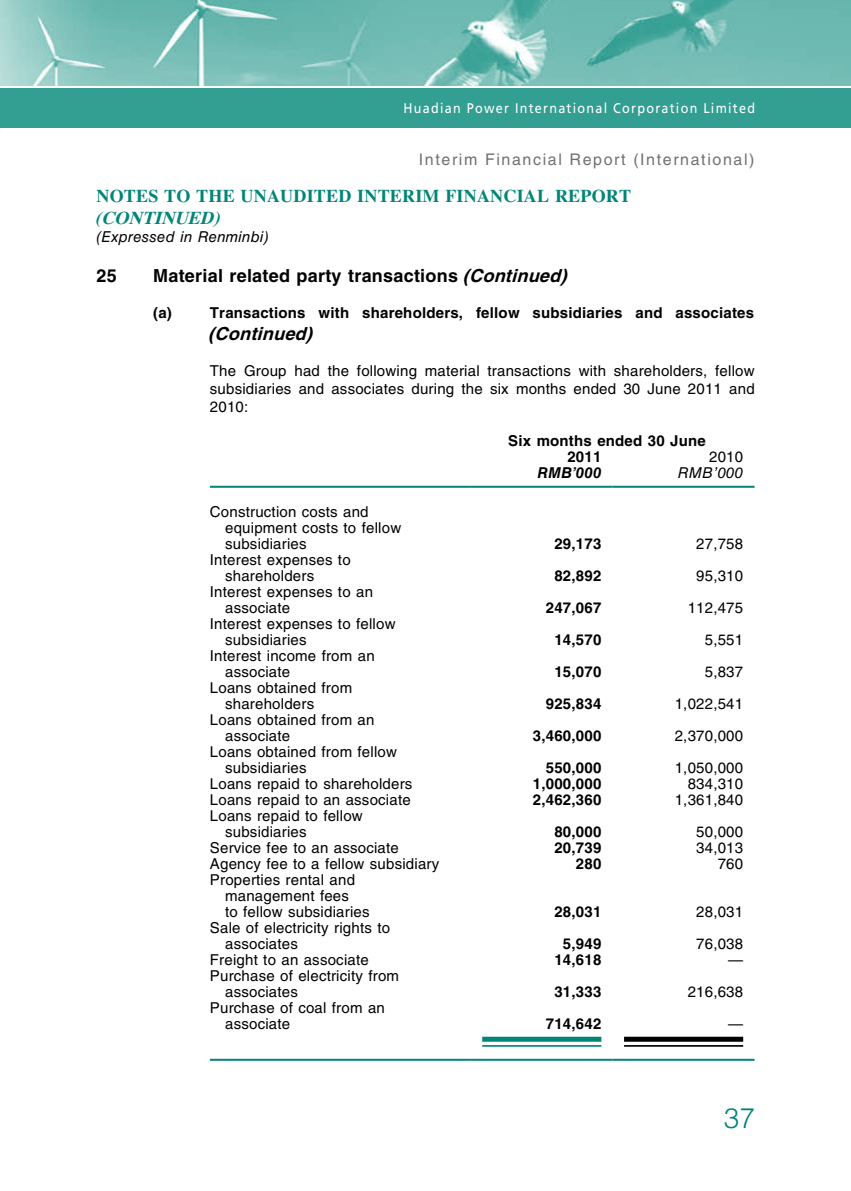
<style>
.page{position:relative;width:851px;height:1191px;background:#fff}
.page>*{position:absolute;margin:0;border:0;box-sizing:border-box;transform-origin:0 0}
.t1{font:300 28px "Helvetica LT Std";color:#008577}
._03_Subhead_1{font:700 18px/22px "Times LT Std";letter-spacing:.01em;color:#008577}
._04_Subhead_2{font:700 18px "Helvetica LT Std";letter-spacing:.015em;color:#000}
._05_Subhead_3{font:italic 700 18px "Helvetica LT Std";color:#000}
.t2{font:16px "Helvetica LT Std";letter-spacing:.1em;color:#727171}
._01_Body_Text{font:15px/18px "Helvetica LT Std";letter-spacing:.015em;color:#000;text-align:justify}
._01_Body_Text-2{font:700 15px "Helvetica LT Std";letter-spacing:.015em;color:#000}
._05_Subhead_3-2{font:700 15px "Helvetica LT Std";letter-spacing:.015em;color:#000}
._01_Body_Text-3{font:italic 15px "Helvetica LT Std";letter-spacing:.015em;color:#000}
._01_Body_Text-4{font:italic 700 15px "Helvetica LT Std";letter-spacing:.015em;color:#000}
.t3{font:14px "Frutiger LT Std";letter-spacing:.1em;color:#fff;scale:.9 1}
.s1{font-style:italic}
</style>
<div class="page">
<img style="left:163px;top:0;width:687px;height:85px">
<div style="left:0;top:89px;width:850px;height:39px;background:#339e92"></div>
<img style="left:0;top:0;width:163px;height:85px">
<hr style="left:210px;top:486px;width:261px;height:2px;background:#008577">
<hr style="left:471px;top:486px;width:141px;height:2px;background:#008577">
<hr style="left:612px;top:486px;width:142px;height:2px;background:#008577">
<div style="left:482px;top:1036px;width:119px;height:5px;background:#008577"></div>
<hr style="left:482px;top:1045px;width:119px;height:1px;background:#008577">
<div style="left:624px;top:1036px;width:119px;height:5px;background:#000"></div>
<hr style="left:624px;top:1045px;width:119px;height:1px;background:#000">
<hr style="left:210px;top:1058px;width:261px;height:2px;background:#008577">
<hr style="left:471px;top:1058px;width:141px;height:2px;background:#008577">
<hr style="left:612px;top:1058px;width:142px;height:2px;background:#008577">
<p class="t3" style="left:403px;top:100px;width:392px">Huadian Power International Corporation Limited</p>
<p class="t2" style="left:419px;top:150px;width:337px">Interim Financial Report (International)</p>
<p class="_03_Subhead_1" style="left:95px;top:185px;width:537px">NOTES TO THE UNAUDITED INTERIM FINANCIAL REPORT <span class="s1">(CONTINUED)</span></p>
<p class="_01_Body_Text-3" style="left:96px;top:228px;width:174px">(Expressed in Renminbi)</p>
<p class="_04_Subhead_2" style="left:96px;top:265px;width:22px">25</p>
<p class="_04_Subhead_2" style="left:153px;top:265px;width:420px">Material related party transactions <span class="s1">(Continued)</span></p>
<p class="_05_Subhead_3-2" style="left:153px;top:304px;width:20px">(a)</p>
<p class="_05_Subhead_3-2" style="left:210px;top:304px;width:545px">Transactions with shareholders, fellow subsidiaries and associates</p>
<p class="_05_Subhead_3" style="left:208px;top:323px;width:111px">(Continued)</p>
<p class="_01_Body_Text" style="left:210px;top:362px;width:546px">The Group had the following material transactions with shareholders, fellow subsidiaries and associates during the six months ended 30 June 2011 and 2010:</p>
<p class="_01_Body_Text-2" style="left:508px;top:432px;width:199px">Six months ended 30 June</p>
<p class="_01_Body_Text-2" style="left:567px;top:448px;width:35px">2011</p>
<p class="_01_Body_Text" style="left:709px;top:448px;width:35px">2010</p>
<p class="_01_Body_Text-4" style="left:537px;top:464px;width:65px">RMB’000</p>
<p class="_01_Body_Text-3" style="left:677px;top:464px;width:67px">RMB’000</p>
<p class="_01_Body_Text" style="left:210px;top:503px;width:160px">Construction costs and</p>
<p class="_01_Body_Text" style="left:225px;top:519px;width:177px">equipment costs to fellow</p>
<p class="_01_Body_Text" style="left:225px;top:535px;width:83px">subsidiaries</p>
<p class="_01_Body_Text-2" style="left:554px;top:535px;width:48px">29,173</p>
<p class="_01_Body_Text" style="left:696px;top:535px;width:48px">27,758</p>
<p class="_01_Body_Text" style="left:210px;top:551px;width:142px">Interest expenses to</p>
<p class="_01_Body_Text" style="left:225px;top:567px;width:91px">shareholders</p>
<p class="_01_Body_Text-2" style="left:554px;top:567px;width:48px">82,892</p>
<p class="_01_Body_Text" style="left:696px;top:567px;width:48px">95,310</p>
<p class="_01_Body_Text" style="left:210px;top:583px;width:165px">Interest expenses to an</p>
<p class="_01_Body_Text" style="left:225px;top:599px;width:67px">associate</p>
<p class="_01_Body_Text-2" style="left:545px;top:599px;width:57px">247,067</p>
<p class="_01_Body_Text" style="left:687px;top:599px;width:57px">112,475</p>
<p class="_01_Body_Text" style="left:210px;top:615px;width:187px">Interest expenses to fellow</p>
<p class="_01_Body_Text" style="left:225px;top:631px;width:83px">subsidiaries</p>
<p class="_01_Body_Text-2" style="left:554px;top:631px;width:48px">14,570</p>
<p class="_01_Body_Text" style="left:704px;top:631px;width:40px">5,551</p>
<p class="_01_Body_Text" style="left:210px;top:647px;width:166px">Interest income from an</p>
<p class="_01_Body_Text" style="left:225px;top:663px;width:67px">associate</p>
<p class="_01_Body_Text-2" style="left:554px;top:663px;width:48px">15,070</p>
<p class="_01_Body_Text" style="left:704px;top:663px;width:40px">5,837</p>
<p class="_01_Body_Text" style="left:210px;top:679px;width:144px">Loans obtained from</p>
<p class="_01_Body_Text" style="left:225px;top:695px;width:91px">shareholders</p>
<p class="_01_Body_Text-2" style="left:545px;top:695px;width:57px">925,834</p>
<p class="_01_Body_Text" style="left:674px;top:695px;width:70px">1,022,541</p>
<p class="_01_Body_Text" style="left:210px;top:711px;width:166px">Loans obtained from an</p>
<p class="_01_Body_Text" style="left:225px;top:727px;width:67px">associate</p>
<p class="_01_Body_Text-2" style="left:533px;top:727px;width:70px">3,460,000</p>
<p class="_01_Body_Text" style="left:674px;top:727px;width:70px">2,370,000</p>
<p class="_01_Body_Text" style="left:210px;top:743px;width:188px">Loans obtained from fellow</p>
<p class="_01_Body_Text" style="left:225px;top:759px;width:83px">subsidiaries</p>
<p class="_01_Body_Text-2" style="left:545px;top:759px;width:57px">550,000</p>
<p class="_01_Body_Text" style="left:674px;top:759px;width:70px">1,050,000</p>
<p class="_01_Body_Text" style="left:210px;top:775px;width:204px">Loans repaid to shareholders</p>
<p class="_01_Body_Text-2" style="left:533px;top:775px;width:70px">1,000,000</p>
<p class="_01_Body_Text" style="left:687px;top:775px;width:57px">834,310</p>
<p class="_01_Body_Text" style="left:210px;top:791px;width:202px">Loans repaid to an associate</p>
<p class="_01_Body_Text-2" style="left:533px;top:791px;width:70px">2,462,360</p>
<p class="_01_Body_Text" style="left:674px;top:791px;width:70px">1,361,840</p>
<p class="_01_Body_Text" style="left:210px;top:807px;width:154px">Loans repaid to fellow</p>
<p class="_01_Body_Text" style="left:225px;top:823px;width:83px">subsidiaries</p>
<p class="_01_Body_Text-2" style="left:554px;top:823px;width:48px">80,000</p>
<p class="_01_Body_Text" style="left:696px;top:823px;width:48px">50,000</p>
<p class="_01_Body_Text" style="left:210px;top:839px;width:190px">Service fee to an associate</p>
<p class="_01_Body_Text-2" style="left:554px;top:839px;width:48px">20,739</p>
<p class="_01_Body_Text" style="left:696px;top:839px;width:48px">34,013</p>
<p class="_01_Body_Text" style="left:210px;top:855px;width:231px">Agency fee to a fellow subsidiary</p>
<p class="_01_Body_Text-2" style="left:576px;top:855px;width:27px">280</p>
<p class="_01_Body_Text" style="left:717px;top:855px;width:27px">760</p>
<p class="_01_Body_Text" style="left:210px;top:871px;width:147px">Properties rental and</p>
<p class="_01_Body_Text" style="left:225px;top:887px;width:125px">management fees</p>
<p class="_01_Body_Text" style="left:225px;top:903px;width:146px">to fellow subsidiaries</p>
<p class="_01_Body_Text-2" style="left:554px;top:903px;width:48px">28,031</p>
<p class="_01_Body_Text" style="left:696px;top:903px;width:48px">28,031</p>
<p class="_01_Body_Text" style="left:210px;top:919px;width:182px">Sale of electricity rights to</p>
<p class="_01_Body_Text" style="left:225px;top:935px;width:74px">associates</p>
<p class="_01_Body_Text-2" style="left:563px;top:935px;width:40px">5,949</p>
<p class="_01_Body_Text" style="left:696px;top:935px;width:48px">76,038</p>
<p class="_01_Body_Text" style="left:210px;top:951px;width:160px">Freight to an associate</p>
<p class="_01_Body_Text-2" style="left:554px;top:951px;width:48px">14,618</p>
<p class="_01_Body_Text" style="left:728px;top:951px;width:16px">—</p>
<p class="_01_Body_Text" style="left:210px;top:967px;width:191px">Purchase of electricity from</p>
<p class="_01_Body_Text" style="left:225px;top:983px;width:74px">associates</p>
<p class="_01_Body_Text-2" style="left:554px;top:983px;width:48px">31,333</p>
<p class="_01_Body_Text" style="left:687px;top:983px;width:57px">216,638</p>
<p class="_01_Body_Text" style="left:210px;top:999px;width:176px">Purchase of coal from an</p>
<p class="_01_Body_Text" style="left:225px;top:1015px;width:67px">associate</p>
<p class="_01_Body_Text-2" style="left:545px;top:1015px;width:57px">714,642</p>
<p class="_01_Body_Text" style="left:728px;top:1015px;width:16px">—</p>
<h1 class="t1" style="left:723px;top:1100px;width:33px">37</h1>
</div>
